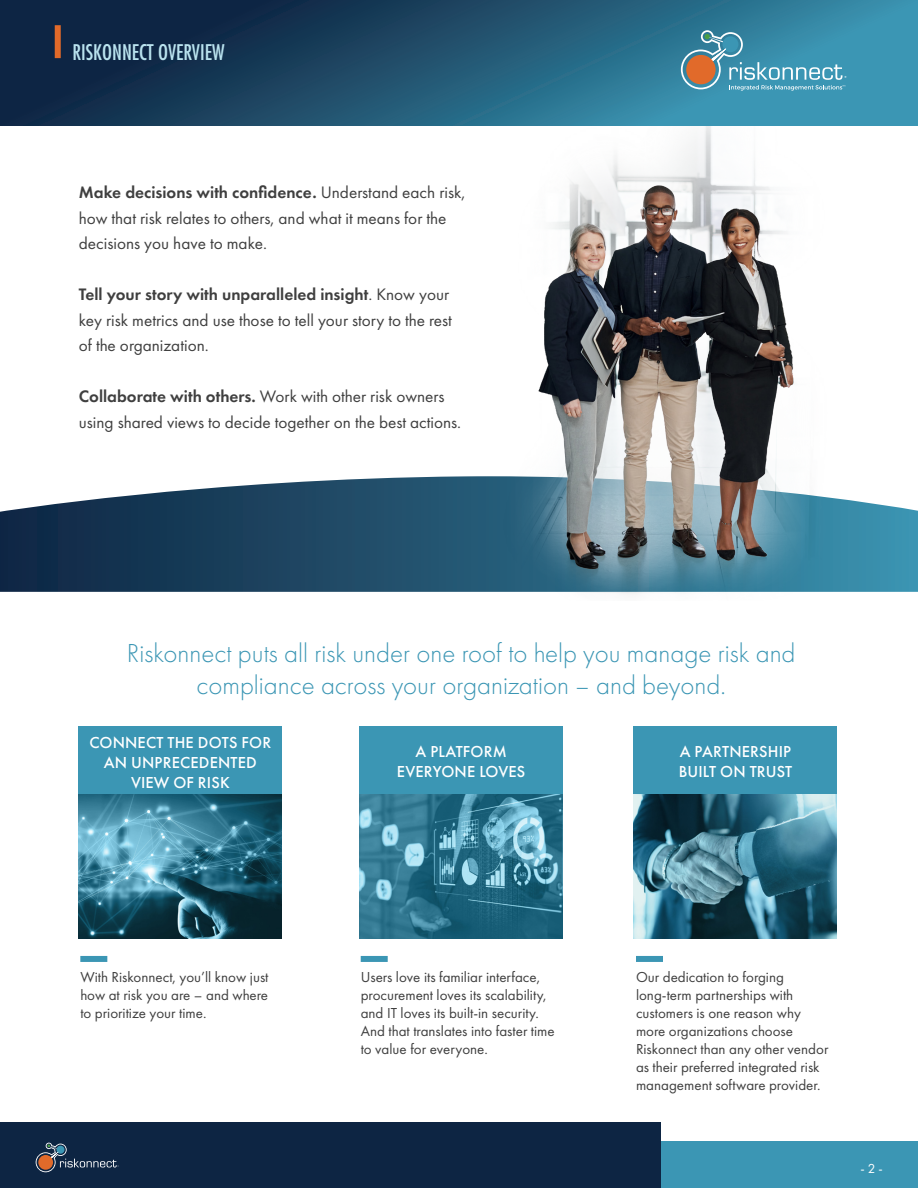
<style>
.page{position:relative;width:918px;height:1188px;background:#fff}
.page>*{position:absolute;margin:0;border:0;box-sizing:border-box;transform-origin:0 0}
.t1{font:300 27px/31.5px "Futura PT";color:#3b96b4;text-align:center}
.t2{font:condensed 21px "Futura Std";color:#bae3ef}
.t3{font:17.25px/25.5px "Futura PT";color:#3f3f3f}
.t4{font:500 16.5px/19.8px "Futura PT";letter-spacing:.01em;color:#fff;text-align:center}
.t5{font:15px/18px "Futura PT";color:#3f3f3f}
.t6{font:13.5px "Futura PT";color:#fff}
.s1{font-weight:600}
</style>
<div class="page">
<div style="left:79px;top:726px;width:203px;height:69px;background:#3b96b4"></div>
<div style="left:360px;top:726px;width:203px;height:69px;background:#3b96b4"></div>
<div style="left:634px;top:726px;width:203px;height:69px;background:#3b96b4"></div>
<div style="left:504px;top:1141px;width:414px;height:47px;background:#3b96b4"></div>
<div style="left:0;top:1122px;width:660px;height:66px;background:#0d2543"></div>
<svg style="left:36px;top:1143px;width:83px;height:29px"></svg>
<svg style="left:0;top:476px;width:918px;height:116px;background:#3b617a"></svg>
<img style="left:489px;top:125px;width:348px;height:469px">
<svg style="left:0;top:0;width:918px;height:125px;background:#215572"></svg>
<svg style="left:681px;top:30px;width:165px;height:61px;background:#5a98ab"></svg>
<div style="left:55px;top:25px;width:6px;height:33px;background:#e16a2a"></div>
<div style="left:80px;top:956px;width:27px;height:6px;background:#3b96b4"></div>
<div style="left:361px;top:956px;width:27px;height:6px;background:#3b96b4"></div>
<div style="left:636px;top:956px;width:27px;height:6px;background:#3b96b4"></div>
<img style="left:79px;top:794px;width:203px;height:144px">
<img style="left:360px;top:794px;width:203px;height:144px">
<img style="left:634px;top:794px;width:203px;height:144px">
<p class="t2" style="left:72px;top:39px;width:154px">RISKONNECT OVERVIEW</p>
<p class="t3" style="left:79px;top:180px;width:388px"><span class="s1">Make decisions with confidence.</span> Understand each risk, how that risk relates to others, and what it means for the decisions you have to make.</p>
<p class="t3" style="left:79px;top:282px;width:375px"><span class="s1">Tell your story with unparalleled insight</span>. Know your key risk metrics and use those to tell your story to the rest of the organization.</p>
<p class="t3" style="left:79px;top:384px;width:384px"><span class="s1">Collaborate with others.</span> Work with other risk owners using shared views to decide together on the best actions.</p>
<p class="t1" style="left:127px;top:638px;width:670px">Riskonnect puts all risk under one roof to help you manage risk and compliance across your organization – and beyond.</p>
<p class="t4" style="left:89px;top:733px;width:183px">CONNECT THE DOTS FOR<br>AN UNPRECEDENTED<br>VIEW OF RISK</p>
<p class="t4" style="left:397px;top:741px;width:130px">A PLATFORM<br>EVERYONE LOVES</p>
<p class="t4" style="left:680px;top:741px;width:113px">A PARTNERSHIP</p>
<p class="t4" style="left:679px;top:761px;width:115px">BUILT ON TRUST</p>
<p class="t5" style="left:80px;top:968px;width:190px;text-align:justify">With Riskonnect, you’ll know just how at risk you are – and where to prioritize your time.</p>
<p class="t5" style="left:361px;top:968px;width:196px">Users love its familiar interface, procurement loves its scalability, and IT loves its built-in security.<br>And that translates into faster time to value for everyone.</p>
<p class="t5" style="left:636px;top:968px;width:194px">Our dedication to forging long-term partnerships with customers is one reason why more organizations choose<br>Riskonnect than any other vendor as their preferred integrated risk management software provider.</p>
<p class="t6" style="left:860px;top:1160px;width:24px">- 2 -</p>
</div>
